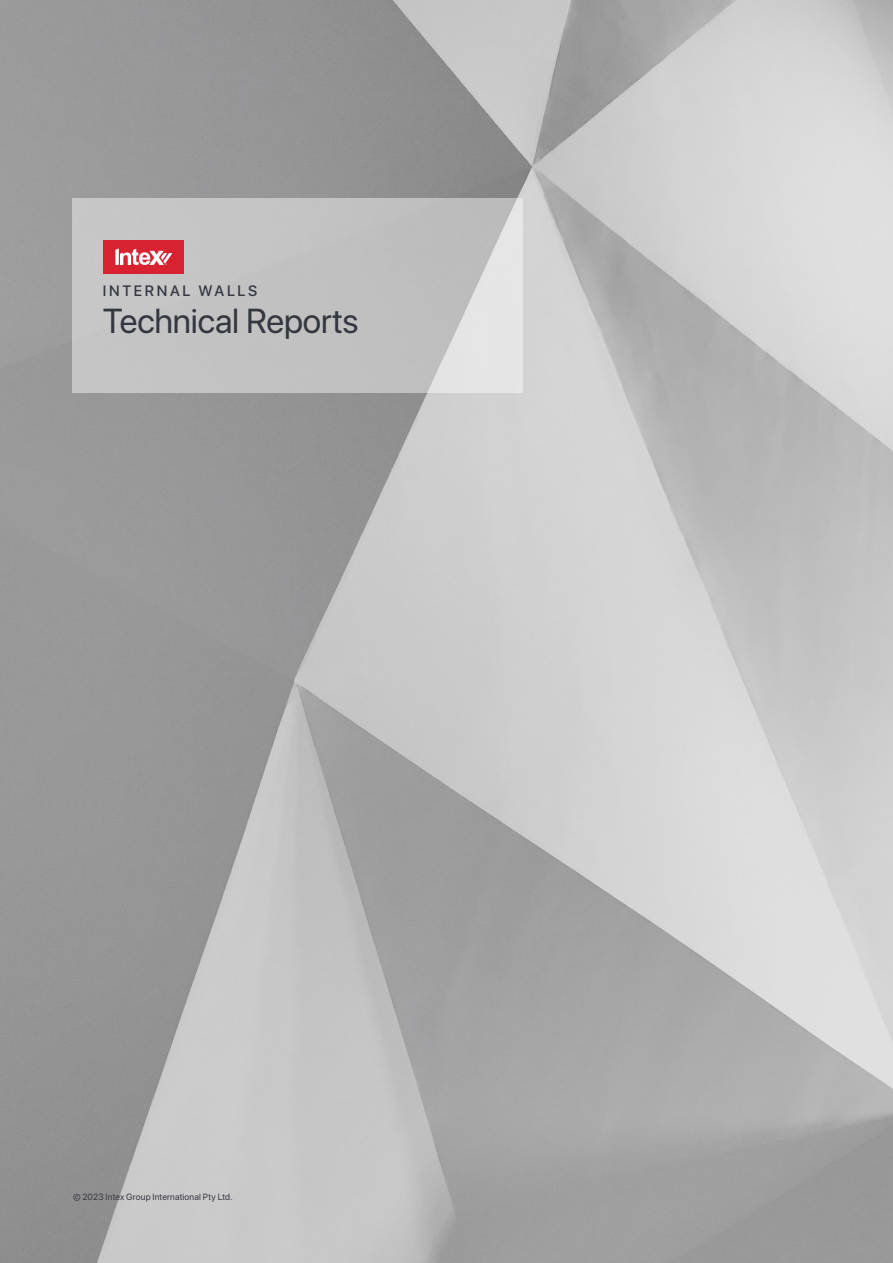
<style>
.page{position:relative;width:893px;height:1263px;background:#fff}
.page>*{position:absolute;margin:0;border:0;box-sizing:border-box;transform-origin:0 0}
.t1{font:34.5px "SF Pro Display";letter-spacing:-.005em;color:#343640}
.t2{font:500 15px "SF Pro Display";letter-spacing:.175em;color:#343640}
.t3{font:9px "SF Pro Display";letter-spacing:.02em;color:#343640}
</style>
<div class="page">
<img style="left:0;top:0;width:893px;height:1263px">
<svg style="left:72px;top:198px;width:451px;height:195px;fill:#c2c2c2"></svg>
<div style="left:103px;top:240px;width:80px;height:34px;background:#d92231"></div>
<svg style="left:115px;top:248px;width:57px;height:17px"></svg>
<p class="t2" style="left:103px;top:280px;width:156px">INTERNAL WALLS</p>
<p class="t1" style="left:103px;top:294px;width:257px">Technical Reports</p>
<p class="t3" style="left:73px;top:1190px;width:161px">© 2023 Intex Group International Pty Ltd.</p>
</div>
